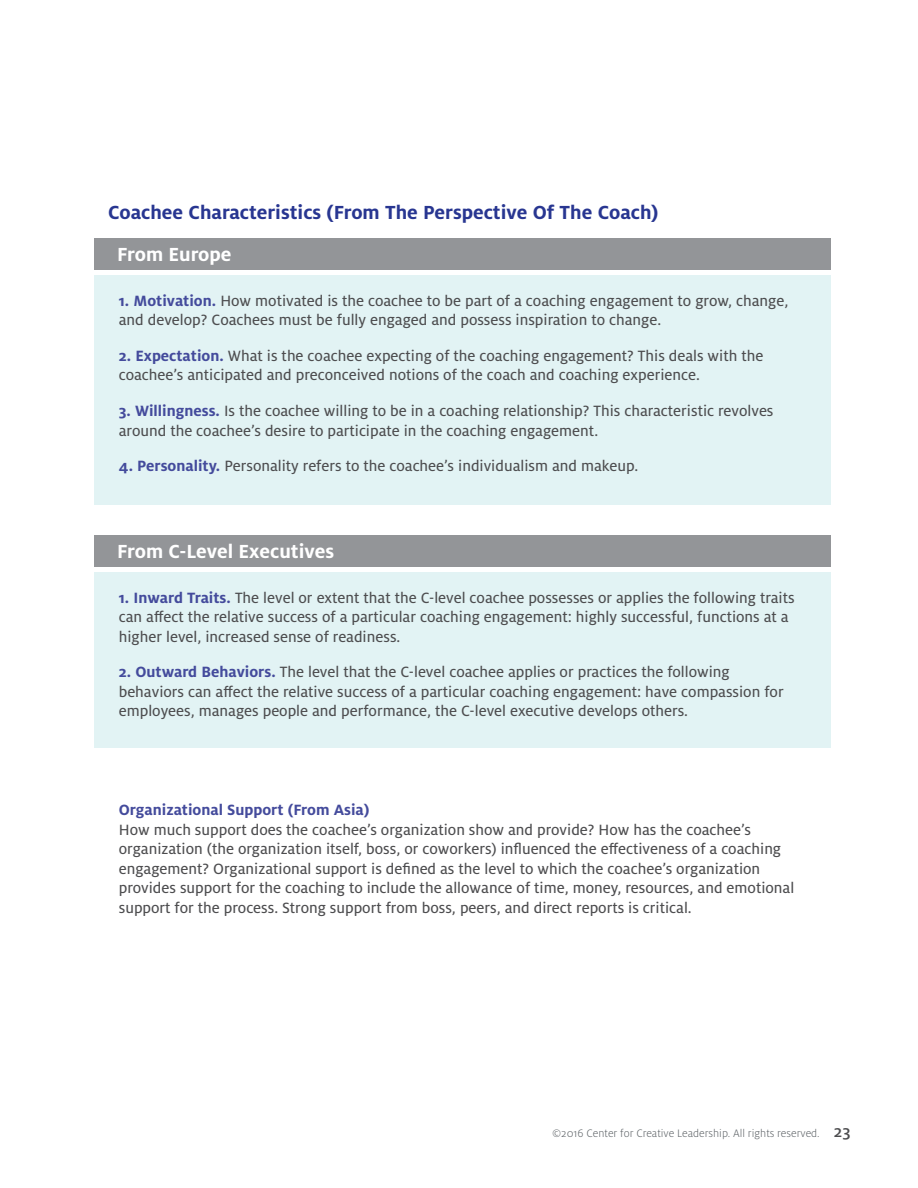
<style>
.page{position:relative;width:918px;height:1188px;background:#fff}
.page>*{position:absolute;margin:0;border:0;box-sizing:border-box;transform-origin:0 0}
.t1{font:700 21px "Milo Pro";color:#283691}
.t2{font:700 21px "Milo Pro";color:#fff}
.t3{font:16.5px/19.5px "Milo Pro Text";color:#4d4d4f}
.t4{font:700 16.5px "Milo Pro";color:#444b9c}
.t5{font:300 12px "Milo Pro";color:#5e6367}
.s1{font-family:"Milo Pro";font-weight:700;color:#444b9c}
.s2{font-weight:500;font-size:18px;color:#4d4d4f}
</style>
<div class="page">
<div style="left:94px;top:238px;width:737px;height:31px;background:#939598"></div>
<div style="left:94px;top:535px;width:737px;height:31px;background:#939598"></div>
<div style="left:94px;top:275px;width:737px;height:230px;background:#e2f3f4"></div>
<div style="left:94px;top:572px;width:737px;height:176px;background:#e2f3f4"></div>
<p class="t1" style="left:108px;top:201px;width:552px">Coachee Characteristics (From The Perspective Of The Coach)</p>
<p class="t2" style="left:117px;top:243px;width:116px">From Europe</p>
<p class="t3" style="left:119px;top:291px;width:671px"><span class="s1">1. Motivation.</span> How motivated is the coachee to be part of a coaching engagement to grow, change, and develop? Coachees must be fully engaged and possess inspiration to change.</p>
<p class="t3" style="left:119px;top:346px;width:646px"><span class="s1">2. Expectation.</span> What is the coachee expecting of the coaching engagement? This deals with the coachee’s anticipated and preconceived notions of the coach and coaching experience.</p>
<p class="t3" style="left:119px;top:401px;width:656px"><span class="s1">3. Willingness.</span> Is the coachee willing to be in a coaching relationship? This characteristic revolves around the coachee’s desire to participate in the coaching engagement.</p>
<p class="t3" style="left:119px;top:457px;width:521px"><span class="s1">4. Personality.</span> Personality refers to the coachee’s individualism and makeup.</p>
<p class="t2" style="left:117px;top:540px;width:219px">From C-Level Executives</p>
<p class="t3" style="left:119px;top:588px;width:677px"><span class="s1">1. Inward Traits.</span> The level or extent that the C-level coachee possesses or applies the following traits can affect the relative success of a particular coaching engagement: highly successful, functions at a higher level, increased sense of readiness.</p>
<p class="t3" style="left:119px;top:663px;width:666px"><span class="s1">2. Outward Behaviors.</span> The level that the C-level coachee applies or practices the following behaviors can affect the relative success of a particular coaching engagement: have compassion for employees, manages people and performance, the C-level executive develops others.</p>
<p class="t4" style="left:119px;top:801px;width:252px">Organizational Support (From Asia)</p>
<p class="t3" style="left:119px;top:820px;width:677px">How much support does the coachee’s organization show and provide? How has the coachee’s organization (the organization itself, boss, or coworkers) influenced the effectiveness of a coaching engagement? Organizational support is defined as the level to which the coachee’s organization provides support for the coaching to include the allowance of time, money, resources, and emotional support for the process. Strong support from boss, peers, and direct reports is critical.</p>
<p class="t5" style="left:552px;top:1127px;width:300px">©2016 Center for Creative Leadership. All rights reserved. <span class="s2">23</span></p>
</div>
